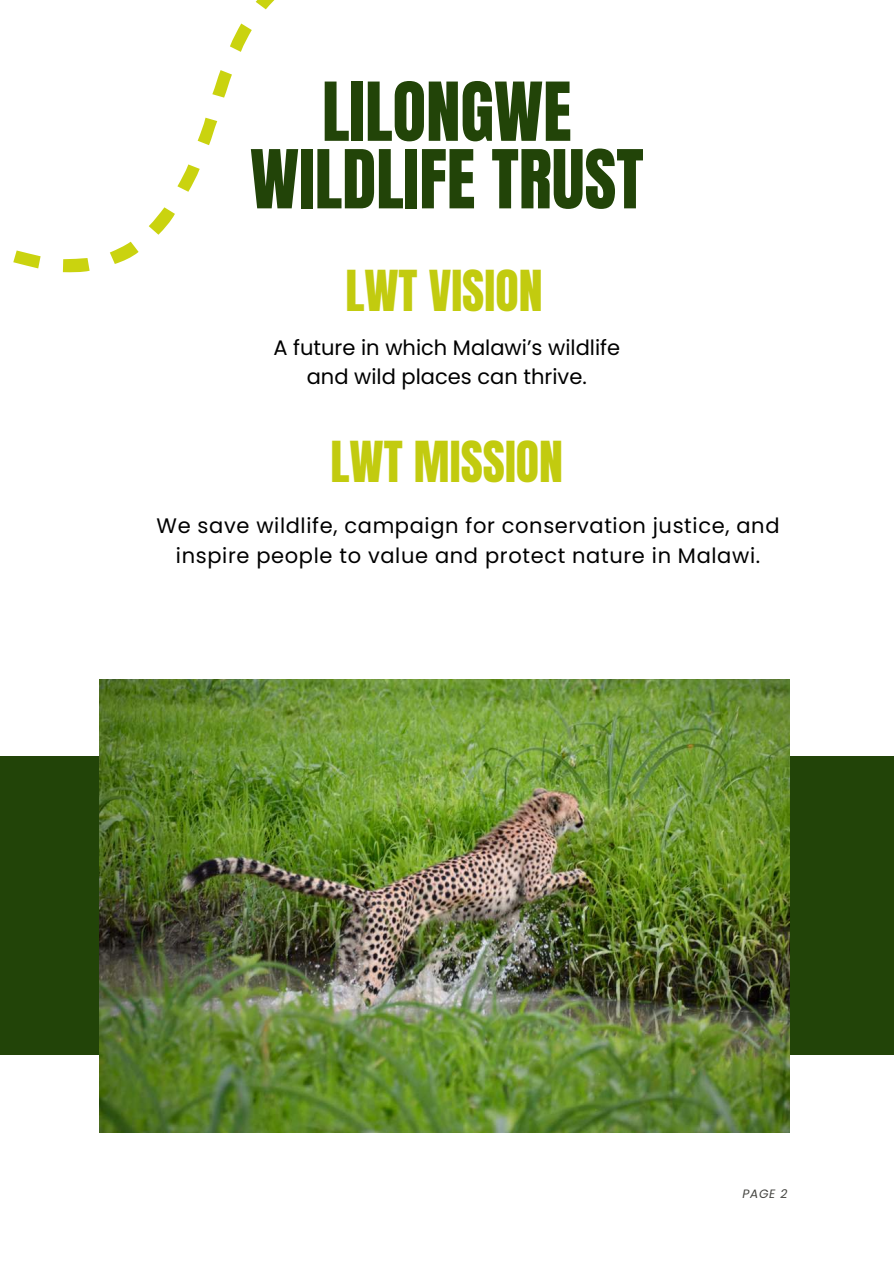
<style>
.page{position:relative;width:894px;height:1264px;background:#fff}
.page>*{position:absolute;margin:0;border:0;box-sizing:border-box;transform-origin:0 0}
.t1{font:69px/67.5px "Anton";color:#224408;text-align:center}
.t2{font:48px "Anton";color:#c2cb0f}
.t3{font:21px/30.3px "Poppins";letter-spacing:.03em;color:#000;text-align:center}
.t4{font:21px/29.2px "Poppins";color:#000;text-align:center}
.t5{font:italic 12.15px "Poppins";color:#444440}
</style>
<div class="page">
<div style="left:0;top:756px;width:893px;height:298px;background:#224408"></div>
<img style="left:100px;top:679px;width:689px;height:453px">
<svg style="left:13px;top:0;width:262px;height:273px"></svg>
<h1 class="t1" style="left:250px;top:79px;width:395px">LILONGWE<br>WILDLIFE TRUST</h1>
<h2 class="t2" style="left:345px;top:256px;width:199px">LWT VISION</h2>
<p class="t4" style="left:273px;top:333px;width:348px">A future in which Malawi’s wildlife and wild places can thrive.</p>
<h2 class="t2" style="left:330px;top:427px;width:234px">LWT MISSION</h2>
<p class="t3" style="left:156px;top:510px;width:624px">We save wildlife, campaign for conservation justice, and inspire people to value and protect nature in Malawi.</p>
<p class="t5" style="left:742px;top:1185px;width:47px">PAGE 2</p>
</div>
